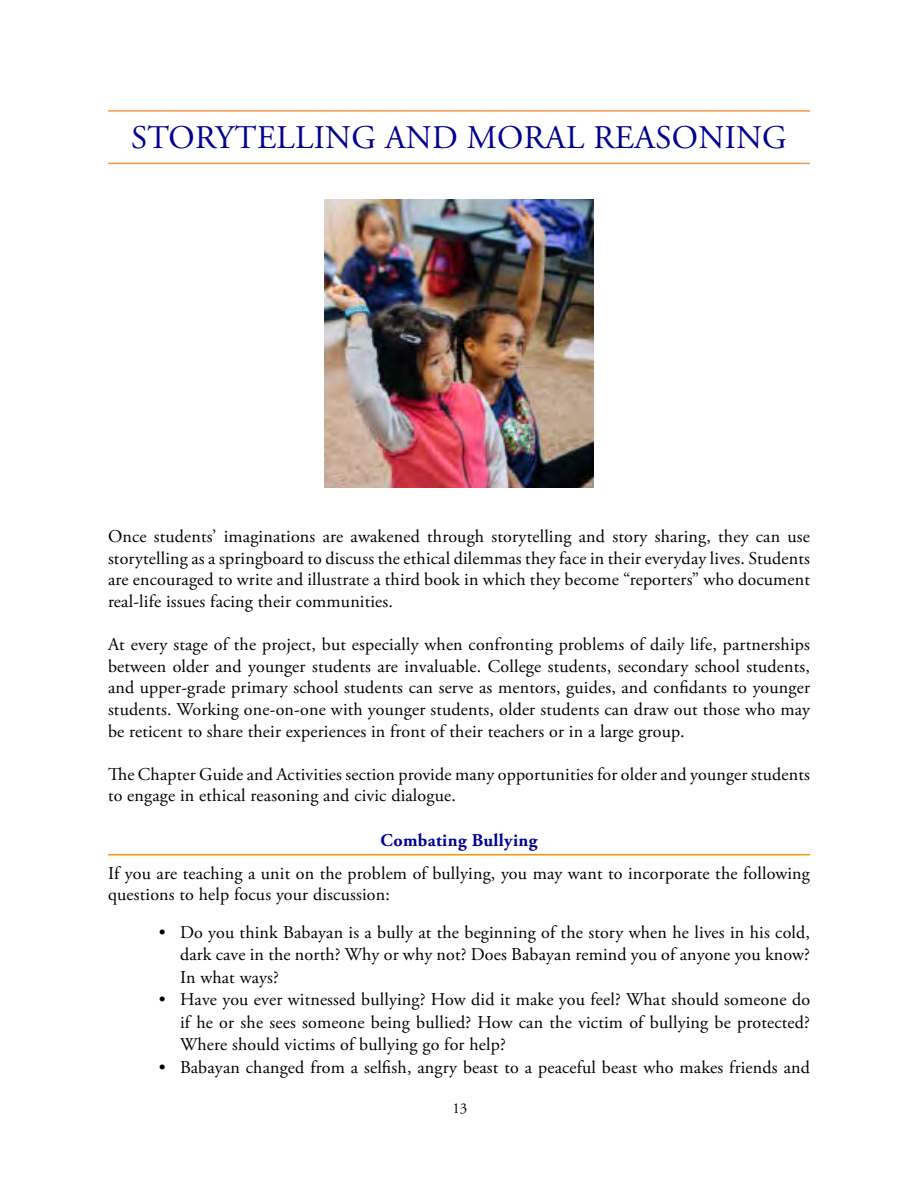
<style>
.page{position:relative;width:918px;height:1188px;background:#fff}
.page>*{position:absolute;margin:0;border:0;box-sizing:border-box;transform-origin:0 0}
.t1{font:33px "Adobe Garamond Pro";letter-spacing:.01em;color:#000090}
.t2{font:18px/21.6px "Adobe Garamond Pro";letter-spacing:.01em;color:#000;text-align:justify}
.t3{font:700 18px "Adobe Garamond Pro";letter-spacing:.02em;color:#000090}
.t4{font:15px "Adobe Garamond Pro";color:#000}
</style>
<div class="page">
<img style="left:324px;top:200px;width:270px;height:288px">
<hr style="left:108px;top:110px;width:702px;height:2px;background:#f79646">
<hr style="left:108px;top:163px;width:702px;height:1px;background:#f79646">
<hr style="left:108px;top:854px;width:702px;height:1px;background:#f79600">
<h1 class="t1" style="left:131px;top:117px;width:657px">STORYTELLING AND MORAL REASONING</h1>
<p class="t2" style="left:108px;top:526px;width:704px">Once students’ imaginations are awakened through storytelling and story sharing, they can use storytelling as a springboard to discuss the ethical dilemmas they face in their everyday lives. Students are encouraged to write and illustrate a third book in which they become “reporters” who document real-life issues facing their communities.</p>
<p class="t2" style="left:108px;top:634px;width:704px">At every stage of the project, but especially when confronting problems of daily life, partnerships between older and younger students are invaluable. College students, secondary school students, and upper-grade primary school students can serve as mentors, guides, and confidants to younger students. Working one-on-one with younger students, older students can draw out those who may be reticent to share their experiences in front of their teachers or in a large group.</p>
<p class="t2" style="left:108px;top:764px;width:703px">The Chapter Guide and Activities section provide many opportunities for older and younger students to engage in ethical reasoning and civic dialogue.</p>
<p class="t3" style="left:381px;top:830px;width:158px">Combating Bullying</p>
<p class="t2" style="left:108px;top:863px;width:703px">If you are teaching a unit on the problem of bullying, you may want to incorporate the following questions to help focus your discussion:</p>
<p class="t2" style="left:180px;top:921px;width:632px;line-height:22.5px;text-indent:-21px">• Do you think Babayan is a bully at the beginning of the story when he lives in his cold, dark cave in the north? Why or why not? Does Babayan remind you of anyone you know?<br>In what ways?</p>
<p class="t2" style="left:180px;top:989px;width:632px;line-height:22.5px;text-indent:-21px">• Have you ever witnessed bullying? How did it make you feel? What should someone do if he or she sees someone being bullied? How can the victim of bullying be protected?<br>Where should victims of bullying go for help?</p>
<p class="t2" style="left:159px;top:1057px;width:652px">• Babayan changed from a selfish, angry beast to a peaceful beast who makes friends and</p>
<p class="t4" style="left:452px;top:1100px;width:16px">13</p>
</div>
